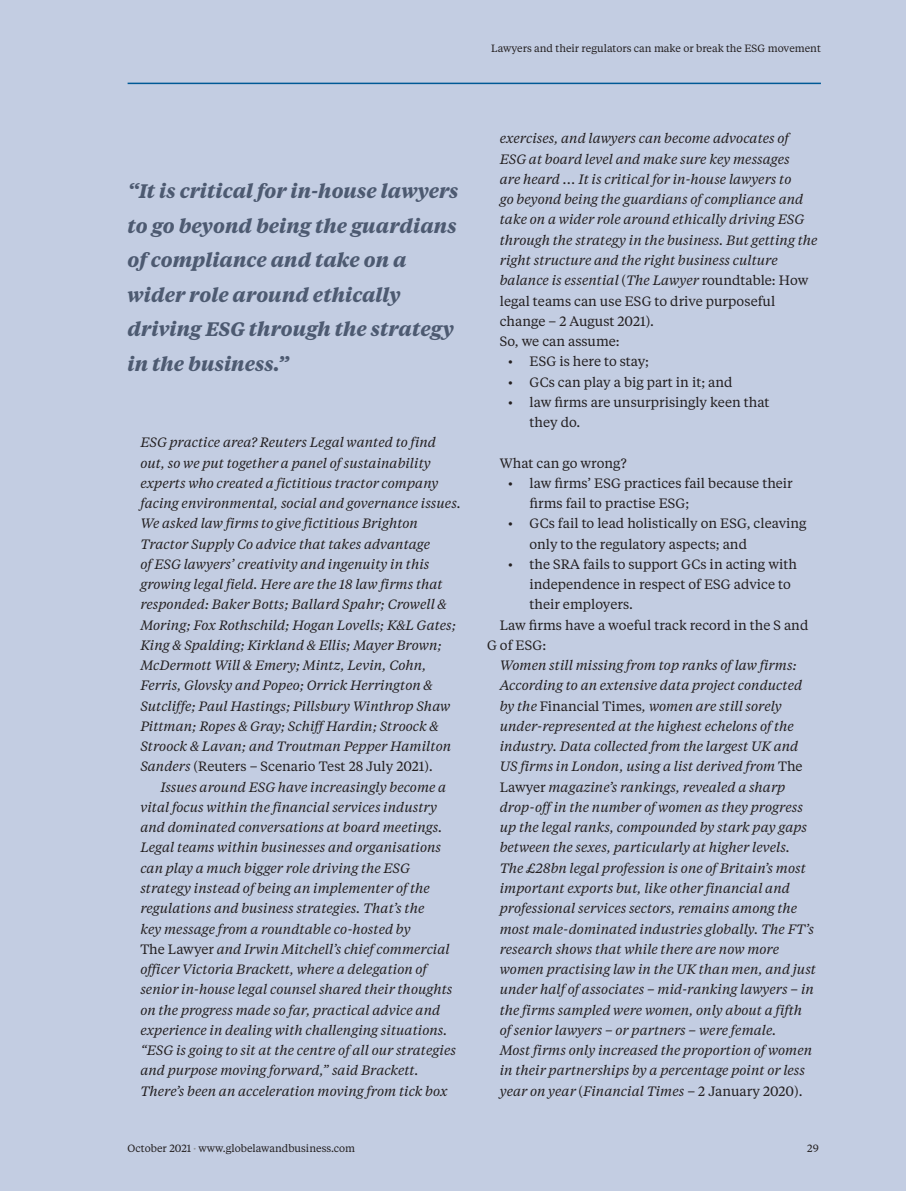
<style>
.page{position:relative;width:906px;height:1191px;background:#c3cde2}
.page>*{position:absolute;margin:0;border:0;box-sizing:border-box;transform-origin:0 0}
.t1{font:italic 700 19.5px/34.5px "Tiempos Text";color:#4d5a71}
.t2{font:italic 13.5px/20.2px "Tiempos Text";color:#231f20}
.t3{font:13.5px/20.2px "Tiempos Text";color:#231f20}
.t4{font:10.5px "Tiempos Text";color:#231f20}
.s1{font-style:normal}
.s2{font-size:7.5px;color:#939598}
</style>
<div class="page">
<hr style="left:128px;top:83px;width:693px;height:1px;background:#005996">
<p class="t4" style="left:491px;top:44px;width:331px">Lawyers and their regulators can make or break the ESG movement</p>
<h1 class="t1" style="left:128px;top:176px;width:332px">“It is critical for in-house lawyers to go beyond being the guardians of compliance and take on a wider role around ethically driving ESG through the strategy in the business.”</h1>
<p class="t2" style="left:140px;top:433px;width:322px">ESG practice area? Reuters Legal wanted to find out, so we put together a panel of sustainability experts who created a fictitious tractor company facing environmental, social and governance issues.<br>We asked law firms to give fictitious Brighton Tractor Supply Co advice that takes advantage<br>of ESG lawyers’ creativity and ingenuity in this growing legal field. Here are the 18 law firms that responded: Baker Botts; Ballard Spahr; Crowell &amp; Moring; Fox Rothschild; Hogan Lovells; K&amp;L Gates; King &amp; Spalding; Kirkland &amp; Ellis; Mayer Brown; McDermott Will &amp; Emery; Mintz, Levin, Cohn, Ferris, Glovsky and Popeo; Orrick Herrington &amp; Sutcliffe; Paul Hastings; Pillsbury Winthrop Shaw Pittman; Ropes &amp; Gray; Schiff Hardin; Stroock &amp; Stroock &amp; Lavan; and Troutman Pepper Hamilton Sanders <span class="s1">(Reuters – Scenario Test 28 July 2021)</span>.</p>
<p class="t2" style="left:140px;top:778px;width:317px;text-indent:20px">Issues around ESG have increasingly become a vital focus within the financial services industry and dominated conversations at board meetings.<br>Legal teams within businesses and organisations can play a much bigger role driving the ESG strategy instead of being an implementer of the regulations and business strategies. That’s the<br>key message from a roundtable co-hosted by<br><span class="s1">The Lawyer</span> and Irwin Mitchell’s chief commercial officer Victoria Brackett, where a delegation of senior in-house legal counsel shared their thoughts on the progress made so far, practical advice and experience in dealing with challenging situations. “ESG is going to sit at the centre of all our strategies and purpose moving forward,” said Brackett.<br>There’s been an acceleration moving from tick box</p>
<p class="t2" style="left:500px;top:130px;width:319px">exercises, and lawyers can become advocates of ESG at board level and make sure key messages<br>are heard ... It is critical for in-house lawyers to<br>go beyond being the guardians of compliance and take on a wider role around ethically driving ESG through the strategy in the business. But getting the right structure and the right business culture balance is essential <span class="s1">(</span>The Lawyer <span class="s1">roundtable: How legal teams can use ESG to drive purposeful change – 2 August 2021).<br>So, we can assume:</span></p>
<p class="t3" style="left:508px;top:352px;width:142px">• ESG is here to stay;</p>
<p class="t3" style="left:508px;top:373px;width:226px">• GCs can play a big part in it; and</p>
<p class="t3" style="left:529px;top:393px;width:242px;text-indent:-21px">• law firms are unsurprisingly keen that they do.</p>
<p class="t3" style="left:500px;top:454px;width:128px">What can go wrong?</p>
<p class="t3" style="left:529px;top:474px;width:265px;text-indent:-21px">• law firms’ ESG practices fail because their firms fail to practise ESG;</p>
<p class="t3" style="left:529px;top:514px;width:279px;text-indent:-21px">• GCs fail to lead holistically on ESG, cleaving only to the regulatory aspects; and</p>
<p class="t3" style="left:508px;top:555px;width:290px">• the SRA fails to support GCs in acting with</p>
<p class="t3" style="left:529px;top:575px;width:263px">independence in respect of ESG advice to</p>
<p class="t3" style="left:529px;top:595px;width:105px">their employers.</p>
<p class="t3" style="left:500px;top:616px;width:310px">Law firms have a woeful track record in the S and</p>
<p class="t3" style="left:487px;top:636px;width:61px">G of ESG:</p>
<p class="t2" style="left:500px;top:656px;width:318px">Women still missing from top ranks of law firms:<br>According to an extensive data project conducted by the <span class="s1">Financial Times</span>, women are still sorely under-represented at the highest echelons of the industry. Data collected from the largest UK and US firms in London, using a list derived from <span class="s1">The Lawyer</span> magazine’s rankings, revealed a sharp drop-off in the number of women as they progress up the legal ranks, compounded by stark pay gaps between the sexes, particularly at higher levels.<br>The £28bn legal profession is one of Britain’s most important exports but, like other financial and professional services sectors, remains among the most male-dominated industries globally. The FT’s research shows that while there are now more women practising law in the UK than men, and just under half of associates – mid-ranking lawyers – in the firms sampled were women, only about a fifth of senior lawyers – or partners – were female.<br>Most firms only increased the proportion of women in their partnerships by a percentage point or less year on year <span class="s1">(</span>Financial Times <span class="s1">– 2 January 2020).</span></p>
<p class="t4" style="left:128px;top:1144px;width:229px">October 2021 <span class="s2">•</span> www.globelawandbusiness.com</p>
<p class="t4" style="left:807px;top:1144px;width:13px">29</p>
</div>
